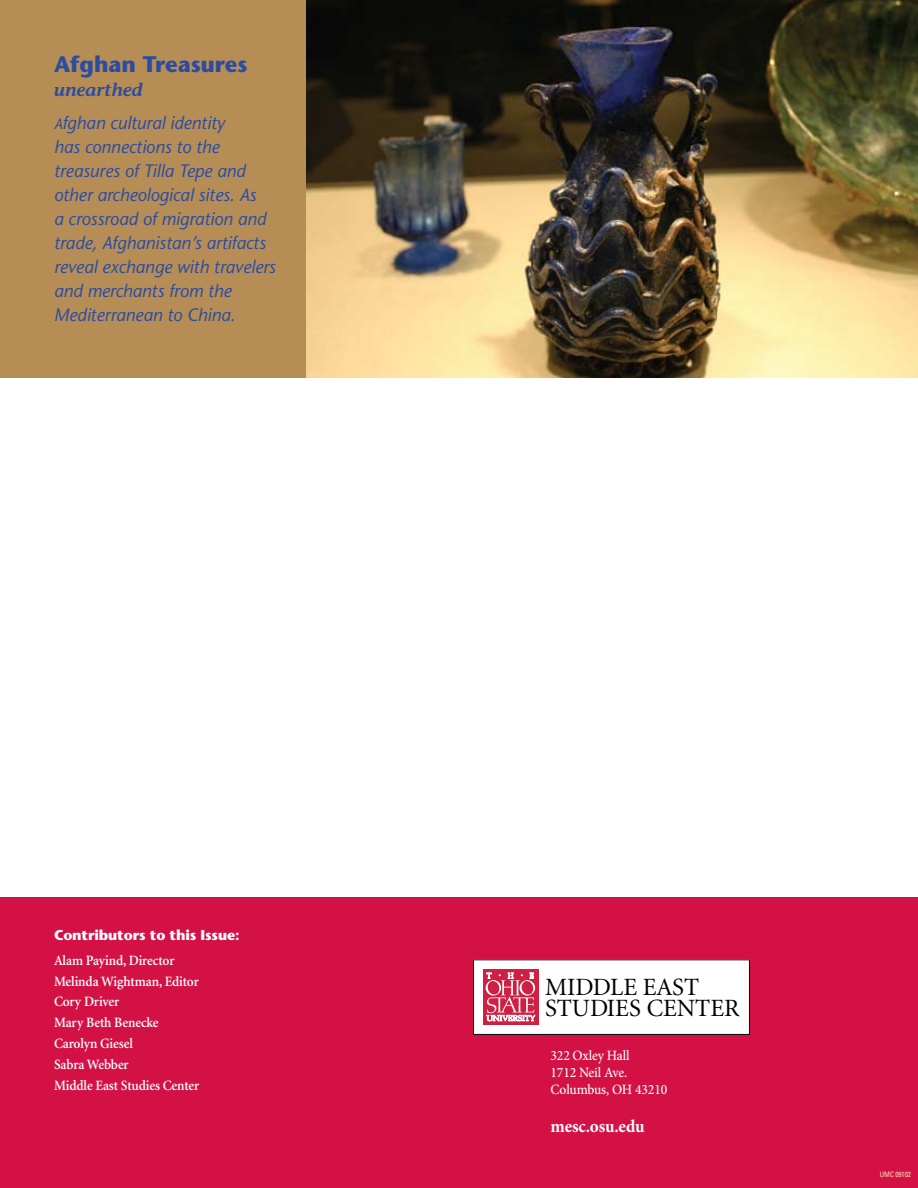
<style>
.page{position:relative;width:918px;height:1188px;background:#fff}
.page>*{position:absolute;margin:0;border:0;box-sizing:border-box;transform-origin:0 0}
.t1{font:24.9px/20.7px "Minion";color:#000}
.t2{font:700 22.5px "Stone Sans";color:#2b4ca0}
.t3{font:italic 18px/24px "Stone Sans";color:#2b4ca0}
.t4{font:700 18px "Minion Pro";letter-spacing:-.01em;color:#fff;scale:.95 1}
.t5{font:italic 600 18px "Stone Informal Std";color:#2b4ca0}
.t6{font:600 14.25px/20.9px "Minion";letter-spacing:-.01em;color:#fff;scale:.95 1}
.t7{font:500 14.25px/17.1px "Minion Pro";letter-spacing:-.01em;color:#fff;scale:.95 1}
.t8{font:700 14.25px "Stone Sans";letter-spacing:-.01em;color:#fff}
.t9{font:condensed 7.5px "Univers";letter-spacing:-.01em;color:#fedfbf;scale:.95 1}
.s1{font-size:15px}
</style>
<div class="page">
<div style="left:0;top:897px;width:918px;height:291px;background:#d31145"></div>
<div style="left:473px;top:960px;width:277px;height:75px;background:#fff"></div>
<div style="left:483px;top:969px;width:56px;height:56px;background:#cf1f43"></div>
<svg style="left:486px;top:973px;width:49px;height:48px"></svg>
<div style="left:473px;top:960px;width:277px;height:75px;border:1px solid #000"></div>
<img style="left:305px;top:0;width:613px;height:378px">
<div style="left:0;top:0;width:305px;height:378px;background:#b78d56"></div>
<p class="t2" style="left:54px;top:50px;width:195px">Afghan Treasures</p>
<p class="t5" style="left:54px;top:79px;width:91px">unearthed</p>
<p class="t3" style="left:54px;top:110px;width:223px"><span class="s1">A</span>fghan cultural identity<br>has connections to the treasures of Tilla Tepe and other archeological sites. As<br>a crossroad of migration and trade, Afghanistan’s artifacts reveal exchange with travelers and merchants from the<br>Mediterranean to China.</p>
<p class="t8" style="left:54px;top:926px;width:187px">Contributors to this Issue:</p>
<p class="t6" style="left:54px;top:950px;width:155px">Alam Payind, Director<br>Melinda Wightman, Editor<br>Cory Driver<br>Mary Beth Benecke<br>Carolyn Giesel<br>Sabra Webber<br>Middle East Studies Center</p>
<h1 class="t1" style="left:545px;top:977px;width:196px">MIDDLE EAST<br>STUDIES CENTER</h1>
<p class="t7" style="left:551px;top:1047px;width:124px">322 Oxley Hall<br>1712 Neil Ave.<br>Columbus, OH 43210</p>
<p class="t4" style="left:551px;top:1114px;width:101px">mesc.osu.edu</p>
<p class="t9" style="left:880px;top:1169px;width:34px">UMC 09102</p>
</div>
